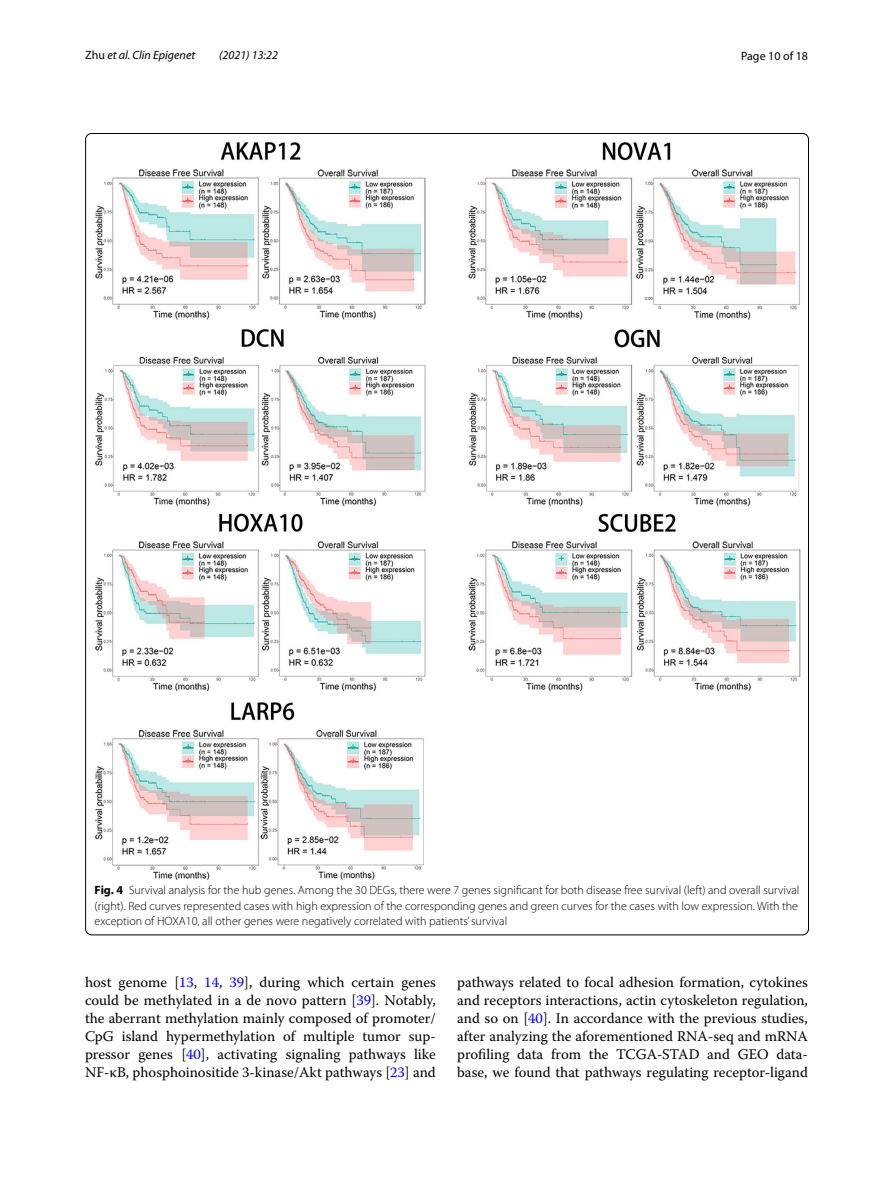
<style>
.page{position:relative;width:893px;height:1187px;background:#fff}
.page>*{position:absolute;margin:0;border:0;box-sizing:border-box;transform-origin:0 0}
.t1{font:14.7px/18px "Warnock Pro";color:#000;text-align:justify}
.t2{font:300 12px/15px "Myriad Pro";color:#000;text-align:justify}
.t3{font:italic 12px "Myriad Pro";color:#000}
.t4{font:12px "Myriad Pro";color:#000}
.s1{font-style:normal}
.s2{font-weight:700}
.s3{color:#00f}
</style>
<div class="page">
<img style="left:95px;top:142px;width:705px;height:737px">
<p class="t3" style="left:85px;top:48px;width:112px"><span class="s1">Zhu</span> et al. Clin Epigenet</p>
<p class="t3" style="left:219px;top:48px;width:60px">(2021) 13:22</p>
<p class="t4" style="left:741px;top:48px;width:68px">Page 10 of 18</p>
<p class="t2" style="left:95px;top:883px;width:706px"><span class="s2">Fig. 4</span> Survival analysis for the hub genes. Among the 30 DEGs, there were 7 genes significant for both disease free survival (left) and overall survival (right). Red curves represented cases with high expression of the corresponding genes and green curves for the cases with low expression. With the exception of HOXA10, all other genes were negatively correlated with patients’ survival</p>
<p class="t1" style="left:85px;top:973px;width:352px">host genome [<span class="s3">13</span>, <span class="s3">14</span>, <span class="s3">39</span>], during which certain genes could be methylated in a de novo pattern [<span class="s3">39</span>]. Notably, the aberrant methylation mainly composed of promoter/ CpG island hypermethylation of multiple tumor sup&shy;pressor genes [<span class="s3">40</span>], activating signaling pathways like NF-κB, phosphoinositide 3-kinase/Akt pathways [<span class="s3">23</span>] and</p>
<p class="t1" style="left:457px;top:973px;width:352px">pathways related to focal adhesion formation, cytokines and receptors interactions, actin cytoskeleton regulation, and so on [<span class="s3">40</span>]. In accordance with the previous studies, after analyzing the aforementioned RNA-seq and mRNA profiling data from the TCGA-STAD and GEO data&shy;base, we found that pathways regulating receptor-ligand</p>
</div>
